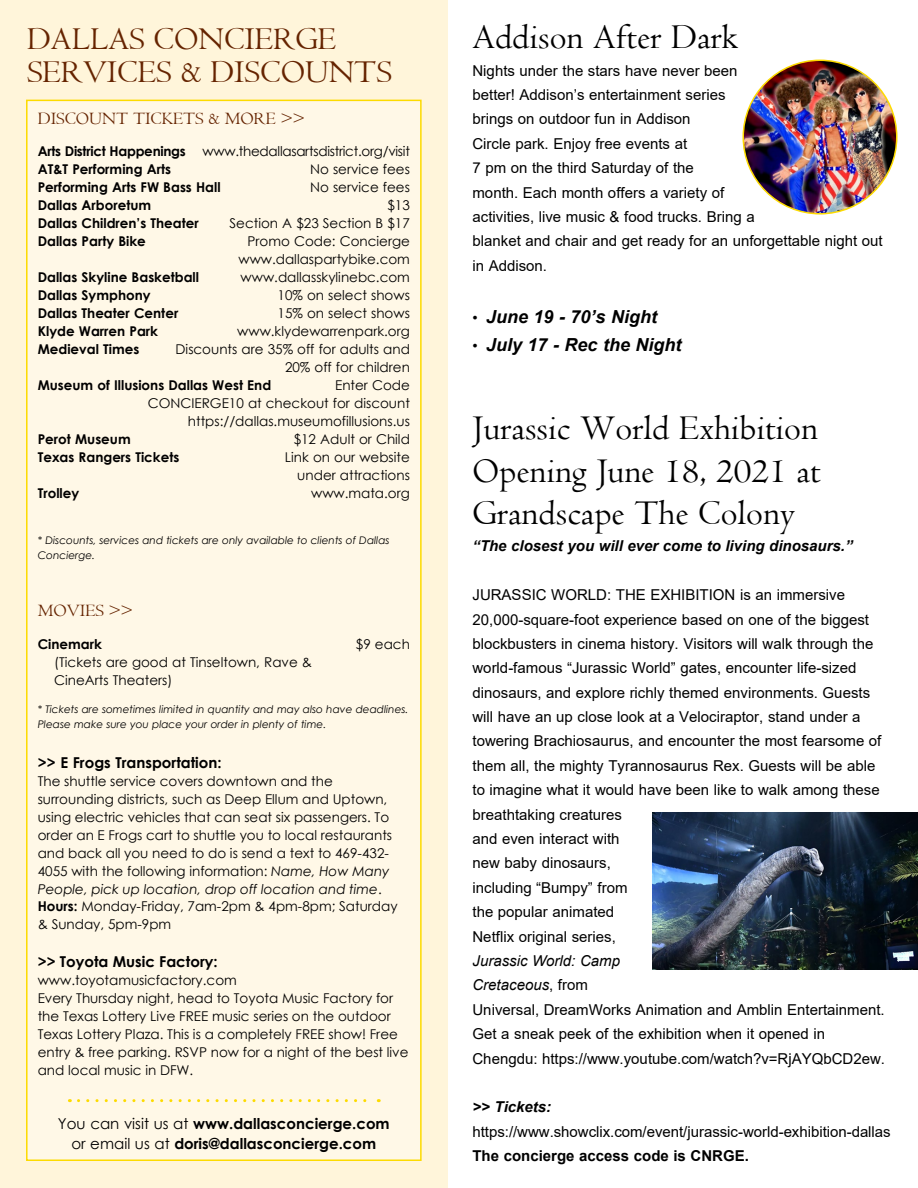
<style>
.page{position:relative;width:918px;height:1188px;background:#fff}
.page>*{position:absolute;margin:0;border:0;box-sizing:border-box;transform-origin:0 0}
.t1{font:36px/42.3px "Centaur";color:#000;text-align:justify}
.t2{font:33px/33px "Centaur";color:#652300}
.t3{font:italic 700 18px "Arial";color:#000}
.t4{font:18px "Centaur";color:#652300}
.t5{font:15px/24.5px "Arial";color:#000}
.t6{font:700 15px/19.8px "Century Gothic";color:#000;text-align:center}
.t7{font:italic 700 15px "Arial";color:#000}
.t8{font:700 15px "Arial";color:#000}
.t9{font:13.5px/18px "Century Gothic";color:#000;text-align:right}
.t10{font:700 13.5px/18px "Century Gothic";color:#000}
.t11{font:italic 10.5px/14.4px "Century Gothic";color:#000}
.s1{font-weight:400}
.s2{font-style:italic}
.s3{font-weight:700}
.s4{font-weight:400;font-style:normal;font-size:15px}
</style>
<div class="page">
<div style="left:0;top:0;width:448px;height:1188px;background:#fff5da"></div>
<div style="left:26px;top:100px;width:396px;height:1061px;background:#fff8e7;border:2px solid #fddb00"></div>
<svg style="left:78px;top:1099px;width:301px;height:3px"></svg>
<img style="left:743px;top:60px;width:154px;height:154px;border-radius:77px">
<img style="left:653px;top:812px;width:265px;height:157px">
<h2 class="t2" style="left:27px;top:22px;width:366px">DALLAS CONCIERGE<br>SERVICES &amp; DISCOUNTS</h2>
<p class="t4" style="left:38px;top:108px;width:269px">DISCOUNT TICKETS &amp; MORE &gt;&gt;</p>
<p class="t10" style="left:38px;top:142px;width:374px">Arts District Happenings <span class="s1">www.thedallasartsdistrict.org/visit<br></span>AT&amp;T Performing Arts</p>
<p class="t9" style="left:310px;top:160px;width:101px">No service fees</p>
<p class="t10" style="left:38px;top:178px;width:184px">Performing Arts FW Bass Hall</p>
<p class="t9" style="left:310px;top:178px;width:101px">No service fees</p>
<p class="t10" style="left:38px;top:196px;width:115px">Dallas Arboretum</p>
<p class="t9" style="left:387px;top:196px;width:24px">$13</p>
<p class="t10" style="left:38px;top:214px;width:163px">Dallas Children’s Theater</p>
<p class="t9" style="left:230px;top:214px;width:182px">Section A $23 Section B $17</p>
<p class="t10" style="left:38px;top:232px;width:110px">Dallas Party Bike</p>
<p class="t9" style="left:238px;top:232px;width:173px">Promo Code: Concierge www.dallaspartybike.com</p>
<p class="t10" style="left:38px;top:268px;width:163px">Dallas Skyline Basketball</p>
<p class="t9" style="left:241px;top:268px;width:171px">www.dallasskylinebc.com</p>
<p class="t10" style="left:38px;top:286px;width:114px">Dallas Symphony</p>
<p class="t9" style="left:278px;top:286px;width:134px">10% on select shows</p>
<p class="t10" style="left:38px;top:304px;width:142px">Dallas Theater Center</p>
<p class="t9" style="left:278px;top:304px;width:134px">15% on select shows</p>
<p class="t10" style="left:38px;top:322px;width:122px">Klyde Warren Park</p>
<p class="t9" style="left:237px;top:322px;width:174px">www.klydewarrenpark.org</p>
<p class="t10" style="left:38px;top:340px;width:103px">Medieval Times</p>
<p class="t9" style="left:176px;top:340px;width:236px">Discounts are 35% off for adults and<br>20% off for children</p>
<p class="t10" style="left:38px;top:376px;width:235px">Museum of Illusions Dallas West End</p>
<p class="t9" style="left:148px;top:376px;width:264px">Enter Code<br>CONCIERGE10 at checkout for discount https://dallas.museumofillusions.us</p>
<p class="t10" style="left:38px;top:430px;width:94px">Perot Museum</p>
<p class="t9" style="left:294px;top:430px;width:118px">$12 Adult or Child</p>
<p class="t10" style="left:38px;top:448px;width:143px">Texas Rangers Tickets</p>
<p class="t9" style="left:285px;top:448px;width:126px">Link on our website under attractions</p>
<p class="t10" style="left:38px;top:484px;width:43px">Trolley</p>
<p class="t9" style="left:311px;top:484px;width:100px">www.mata.org</p>
<p class="t11" style="left:38px;top:533px;width:353px">* Discounts, services and tickets are only available to clients of Dallas<br>Concierge.</p>
<p class="t4" style="left:38px;top:600px;width:97px">MOVIES &gt;&gt;</p>
<p class="t10" style="left:38px;top:634px;width:66px">Cinemark</p>
<p class="t9" style="left:356px;top:635px;width:56px">$9 each</p>
<p class="t9" style="left:54px;top:653px;width:259px;text-align:left">(Tickets are good at Tinseltown, Rave &amp;<br>CineArts Theaters)</p>
<p class="t11" style="left:38px;top:702px;width:372px">* Tickets are sometimes limited in quantity and may also have deadlines.<br>Please make sure you place your order in plenty of time.</p>
<p class="t6" style="left:38px;top:752px;width:185px">&gt;&gt; E Frogs Transportation:</p>
<p class="t9" style="left:38px;top:772px;width:361px;text-align:left">The shuttle service covers downtown and the surrounding districts, such as Deep Ellum and Uptown, using electric vehicles that can seat six passengers. To order an E Frogs cart to shuttle you to local restaurants and back all you need to do is send a text to 469-432- 4055 with the following information: <span class="s2">Name, How Many People, pick up location, drop off location and time</span>.<br><span class="s3">Hours:</span> Monday-Friday, 7am-2pm &amp; 4pm-8pm; Saturday &amp; Sunday, 5pm-9pm</p>
<p class="t6" style="left:38px;top:951px;width:182px">&gt;&gt; Toyota Music Factory:</p>
<p class="t9" style="left:38px;top:971px;width:372px;text-align:left">www.toyotamusicfactory.com<br>Every Thursday night, head to Toyota Music Factory for the Texas Lottery Live FREE music series on the outdoor Texas Lottery Plaza. This is a completely FREE show! Free entry &amp; free parking. RSVP now for a night of the best live and local music in DFW.</p>
<p class="t6" style="left:58px;top:1113px;width:333px"><span class="s1">You can visit us at</span> www.dallasconcierge.com <span class="s1">or email us at</span> doris@dallasconcierge.com</p>
<h1 class="t1" style="left:472px;top:16px;width:267px">Addison After Dark</h1>
<p class="t5" style="left:472px;top:58px;width:412px">Nights under the stars have never been<br>better! Addison’s entertainment series<br>brings on outdoor fun in Addison<br>Circle park. Enjoy free events at<br>7 pm on the third Saturday of the<br>month. Each month offers a variety of<br>activities, live music &amp; food trucks. Bring a<br>blanket and chair and get ready for an unforgettable night out in Addison.</p>
<p class="t3" style="left:472px;top:305px;width:186px"><span class="s4">•</span> June 19 - 70’s Night</p>
<p class="t3" style="left:472px;top:333px;width:211px"><span class="s4">•</span> July 17 - Rec the Night</p>
<h1 class="t1" style="left:472px;top:407px;width:350px">Jurassic World Exhibition Opening June 18, 2021 at Grandscape The Colony</h1>
<p class="t7" style="left:472px;top:536px;width:382px">“The closest you will ever come to living dinosaurs.”</p>
<p class="t5" style="left:472px;top:583px;width:410px">JURASSIC WORLD: THE EXHIBITION is an immersive 20,000-square-foot experience based on one of the biggest blockbusters in cinema history. Visitors will walk through the world-famous “Jurassic World” gates, encounter life-sized dinosaurs, and explore richly themed environments. Guests will have an up close look at a Velociraptor, stand under a towering Brachiosaurus, and encounter the most fearsome of them all, the mighty Tyrannosaurus Rex. Guests will be able to imagine what it would have been like to walk among these breathtaking creatures<br>and even interact with<br>new baby dinosaurs,<br>including “Bumpy” from<br>the popular animated<br>Netflix original series,</p>
<p class="t5" style="left:472px;top:948px;width:414px"><span class="s2">Jurassic World: Camp<br>Cretaceous</span>, from<br>Universal, DreamWorks Animation and Amblin Entertainment.<br>Get a sneak peek of the exhibition when it opened in Chengdu: https://www.youtube.com/watch?v=RjAYQbCD2ew.</p>
<p class="t7" style="left:472px;top:1097px;width:80px">&gt;&gt; Tickets:</p>
<p class="t5" style="left:472px;top:1119px;width:420px">https://www.showclix.com/event/jurassic-world-exhibition-dallas</p>
<p class="t8" style="left:472px;top:1145px;width:278px">The concierge access code is CNRGE.</p>
</div>
